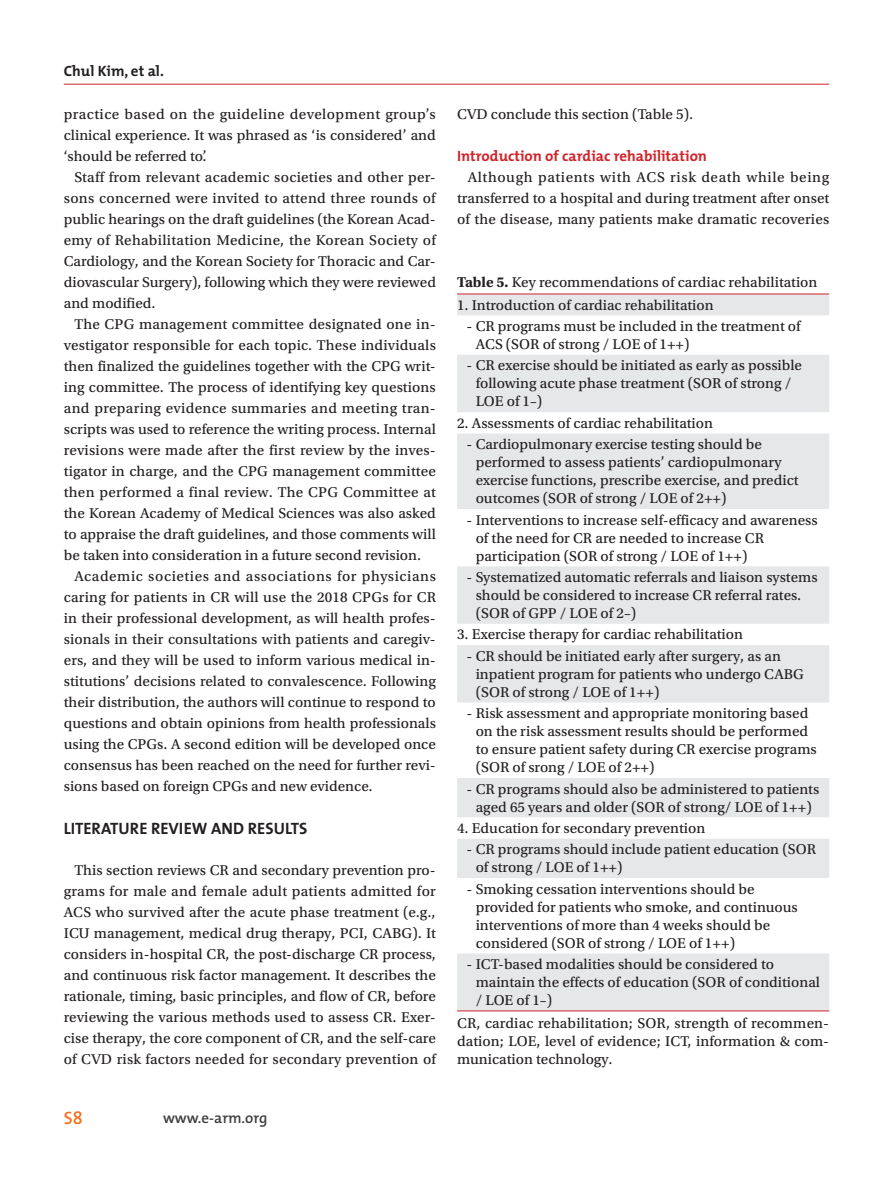
<style>
.page{position:relative;width:893px;height:1191px;background:#fff}
.page>*{position:absolute;margin:0;border:0;box-sizing:border-box;transform-origin:0 0}
.t1{font:600 18px "The Mix";color:#f47321}
.서론{font:700 16.5px "The Mix";color:#231f20}
.바탕글{font:15px/21px "Utopia Std Capt";color:#231f20;text-align:justify}
.표{font:15px/18px "Utopia Std Capt";color:#231f20}
._1{font:700 15px "The Mix";color:#d1232a}
.t2{font:700 15px "The Mix";color:#231f20}
.t3{font:600 15px "The Mix";color:#3e3e3f}
.s1{font-family:"Utopia Std";font-weight:700}
</style>
<div class="page">
<hr style="left:64px;top:84px;width:765px;height:1px;background:#d1232a">
<svg style="left:457px;top:295px;width:372px;height:715px;fill:#e6e7e9"></svg>
<hr style="left:457px;top:1010px;width:372px;height:1px;background:#d1232a">
<hr style="left:457px;top:294px;width:372px;height:1px;background:#d1232a">
<p class="t2" style="left:64px;top:59px;width:102px">Chul Kim, et al.</p>
<p class="바탕글" style="left:64px;top:104px;width:374px">practice based on the guideline development group’s clinical experience. It was phrased as ‘is considered’ and ‘should be referred to’.</p>
<p class="바탕글" style="left:64px;top:167px;width:374px;text-indent:11px">Staff from relevant academic societies and other per&shy;sons concerned were invited to attend three rounds of public hearings on the draft guidelines (the Korean Acad&shy;emy of Rehabilitation Medicine, the Korean Society of Cardiology, and the Korean Society for Thoracic and Car&shy;diovascular Surgery), following which they were reviewed and modified.</p>
<p class="바탕글" style="left:64px;top:314px;width:374px;text-indent:11px">The CPG management committee designated one in&shy;vestigator responsible for each topic. These individuals then finalized the guidelines together with the CPG writ&shy;ing committee. The process of identifying key questions and preparing evidence summaries and meeting tran&shy;scripts was used to reference the writing process. Internal revisions were made after the first review by the inves&shy;tigator in charge, and the CPG management committee then performed a final review. The CPG Committee at the Korean Academy of Medical Sciences was also asked to appraise the draft guidelines, and those comments will be taken into consideration in a future second revision.</p>
<p class="바탕글" style="left:64px;top:566px;width:374px;text-indent:11px">Academic societies and associations for physicians caring for patients in CR will use the 2018 CPGs for CR in their professional development, as will health profes&shy;sionals in their consultations with patients and caregiv&shy;ers, and they will be used to inform various medical in&shy;stitutions’ decisions related to convalescence. Following their distribution, the authors will continue to respond to questions and obtain opinions from health professionals using the CPGs. A second edition will be developed once consensus has been reached on the need for further revi&shy;sions based on foreign CPGs and new evidence.</p>
<p class="서론" style="left:64px;top:815px;width:245px">LITERATURE REVIEW AND RESULTS</p>
<p class="바탕글" style="left:64px;top:860px;width:374px;text-indent:11px">This section reviews CR and secondary prevention pro&shy;grams for male and female adult patients admitted for ACS who survived after the acute phase treatment (e.g., ICU management, medical drug therapy, PCI, CABG). It considers in-hospital CR, the post-discharge CR process, and continuous risk factor management. It describes the rationale, timing, basic principles, and flow of CR, before reviewing the various methods used to assess CR. Exer&shy;cise therapy, the core component of CR, and the self-care of CVD risk factors needed for secondary prevention of</p>
<p class="t1" style="left:64px;top:1102px;width:21px">S8</p>
<p class="t3" style="left:163px;top:1105px;width:106px">www.e-arm.org</p>
<p class="바탕글" style="left:457px;top:104px;width:238px">CVD conclude this section (Table 5).</p>
<p class="_1" style="left:457px;top:143px;width:251px">Introduction of cardiac rehabilitation</p>
<p class="바탕글" style="left:457px;top:167px;width:374px;text-indent:11px">Although patients with ACS risk death while being transferred to a hospital and during treatment after onset of the disease, many patients make dramatic recoveries</p>
<p class="표" style="left:457px;top:273px;width:362px"><span class="s1">Table 5.</span> Key recommendations of cardiac rehabilitation</p>
<p class="표" style="left:457px;top:296px;width:258px">1. Introduction of cardiac rehabilitation</p>
<p class="표" style="left:476px;top:317px;width:326px;text-indent:-9px">- CR programs must be included in the treatment of<br>ACS (SOR of strong / LOE of 1++)</p>
<p class="표" style="left:476px;top:357px;width:328px;text-indent:-9px">- CR exercise should be initiated as early as possible following acute phase treatment (SOR of strong /<br>LOE of 1–)</p>
<p class="표" style="left:457px;top:414px;width:257px">2. Assessments of cardiac rehabilitation</p>
<p class="표" style="left:476px;top:435px;width:324px;text-indent:-9px">- Cardiopulmonary exercise testing should be performed to assess patients’ cardiopulmonary exercise functions, prescribe exercise, and predict outcomes (SOR of strong / LOE of 2++)</p>
<p class="표" style="left:476px;top:511px;width:343px;text-indent:-9px">- Interventions to increase self-efficacy and awareness of the need for CR are needed to increase CR participation (SOR of strong / LOE of 1++)</p>
<p class="표" style="left:476px;top:568px;width:343px;text-indent:-9px">- Systematized automatic referrals and liaison systems should be considered to increase CR referral rates. (SOR of GPP / LOE of 2–)</p>
<p class="표" style="left:457px;top:626px;width:287px">3. Exercise therapy for cardiac rehabilitation</p>
<p class="표" style="left:476px;top:647px;width:330px;text-indent:-9px">- CR should be initiated early after surgery, as an inpatient program for patients who undergo CABG (SOR of strong / LOE of 1++)</p>
<p class="표" style="left:476px;top:704px;width:343px;text-indent:-9px">- Risk assessment and appropriate monitoring based on the risk assessment results should be performed to ensure patient safety during CR exercise programs (SOR of srong / LOE of 2++)</p>
<p class="표" style="left:467px;top:780px;width:354px;text-align:center">- CR programs should also be administered to patients aged 65 years and older (SOR of strong/ LOE of 1++)</p>
<p class="표" style="left:457px;top:819px;width:250px">4. Education for secondary prevention</p>
<p class="표" style="left:476px;top:841px;width:342px;text-indent:-9px">- CR programs should include patient education (SOR of strong / LOE of 1++)</p>
<p class="표" style="left:476px;top:880px;width:324px;text-indent:-9px">- Smoking cessation interventions should be provided for patients who smoke, and continuous interventions of more than 4 weeks should be considered (SOR of strong / LOE of 1++)</p>
<p class="표" style="left:476px;top:955px;width:346px;text-indent:-9px">- ICT-based modalities should be considered to maintain the effects of education (SOR of conditional / LOE of 1–)</p>
<p class="표" style="left:457px;top:1014px;width:374px;text-align:justify">CR, cardiac rehabilitation; SOR, strength of recommen&shy;dation; LOE, level of evidence; ICT, information &amp; com&shy;munication technology.</p>
</div>
